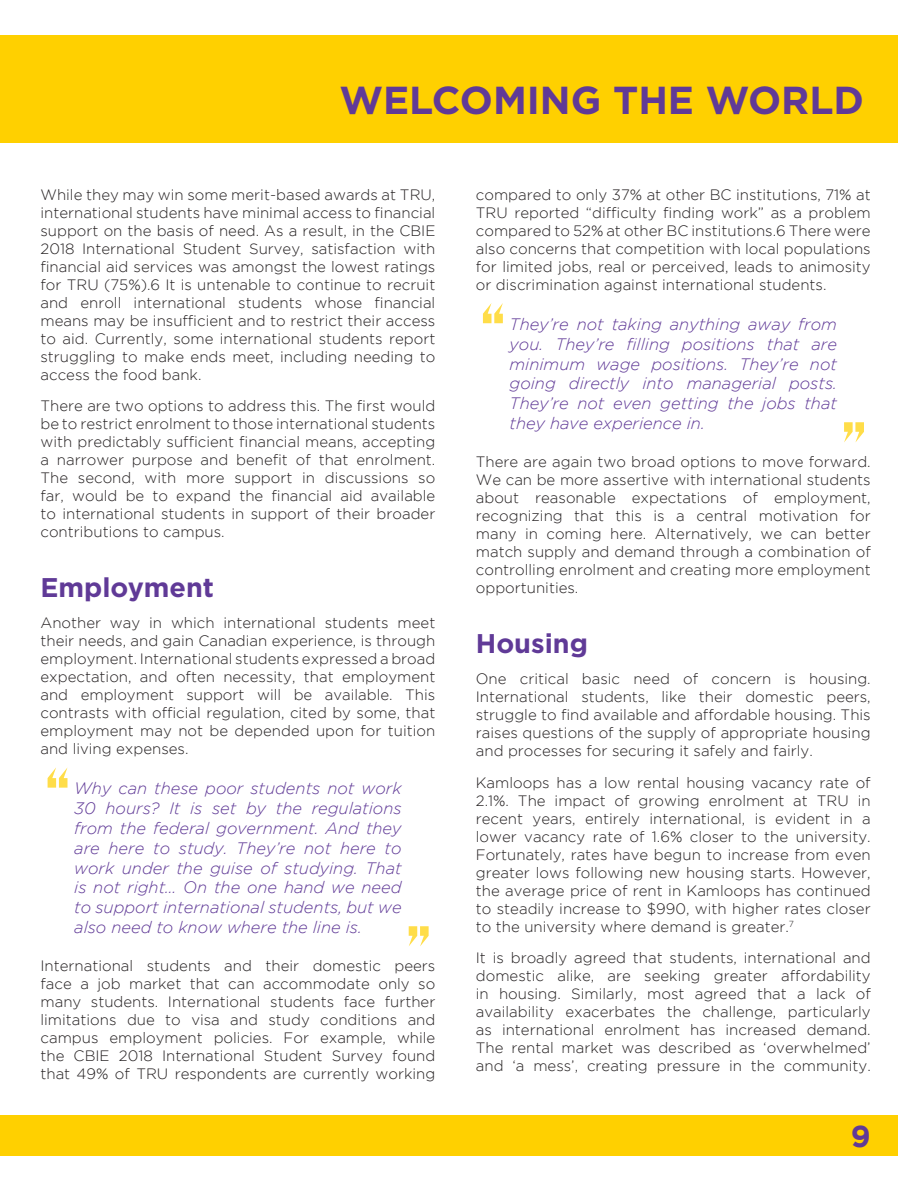
<style>
.page{position:relative;width:918px;height:1188px;background:#fff}
.page>*{position:absolute;margin:0;border:0;box-sizing:border-box;transform-origin:0 0}
.t1{font:700 39px "Gotham";color:#603a97}
.t2{font:700 30px "Gotham";color:#603a97}
.Header_2{font:700 27px "Gotham";color:#603a97}
.Quote_1{font:italic 300 16.5px/19.8px "Gotham";color:#603a97;text-align:justify}
.body{font:300 15px/18px "Gotham";color:#231f20;text-align:justify}
</style>
<div class="page">
<div style="left:0;top:35px;width:898px;height:108px;background:#ffd000"></div>
<div style="left:0;top:1116px;width:898px;height:40px;background:#ffd000"></div>
<svg style="left:48px;top:767px;width:20px;height:21px"></svg>
<svg style="left:409px;top:926px;width:20px;height:20px"></svg>
<svg style="left:483px;top:303px;width:20px;height:20px"></svg>
<svg style="left:844px;top:422px;width:20px;height:20px"></svg>
<h1 class="t1" style="left:339px;top:74px;width:526px">WELCOMING THE WORLD</h1>
<p class="body" style="left:40px;top:185px;width:396px">While they may win some merit-based awards at TRU, international students have minimal access to financial support on the basis of need. As a result, in the CBIE 2018 International Student Survey, satisfaction with financial aid services was amongst the lowest ratings for TRU (75%).6 It is untenable to continue to recruit and enroll international students whose financial means may be insufficient and to restrict their access to aid. Currently, some international students report struggling to make ends meet, including needing to access the food bank.</p>
<p class="body" style="left:40px;top:397px;width:396px">There are two options to address this. The first would be to restrict enrolment to those international students with predictably sufficient financial means, accepting a narrower purpose and benefit of that enrolment.<br>The second, with more support in discussions so far, would be to expand the financial aid available to international students in support of their broader contributions to campus.</p>
<p class="Header_2" style="left:40px;top:569px;width:175px">Employment</p>
<p class="body" style="left:40px;top:614px;width:396px">Another way in which international students meet their needs, and gain Canadian experience, is through employment. International students expressed a broad expectation, and often necessity, that employment and employment support will be available. This contrasts with official regulation, cited by some, that employment may not be depended upon for tuition and living expenses.</p>
<p class="Quote_1" style="left:74px;top:779px;width:329px">Why can these poor students not work 30 hours? It is set by the regulations from the federal government. And they are here to study. They’re not here to work under the guise of studying. That is not right… On the one hand we need to support international students, but we also need to know where the line is.</p>
<p class="body" style="left:40px;top:957px;width:396px">International students and their domestic peers face a job market that can accommodate only so many students. International students face further limitations due to visa and study conditions and campus employment policies. For example, while the CBIE 2018 International Student Survey found that 49% of TRU respondents are currently working</p>
<p class="body" style="left:476px;top:185px;width:396px">compared to only 37% at other BC institutions, 71% at TRU reported “difficulty finding work” as a problem compared to 52% at other BC institutions.6 There were also concerns that competition with local populations for limited jobs, real or perceived, leads to animosity or discrimination against international students.</p>
<p class="Quote_1" style="left:510px;top:314px;width:329px">They’re not taking anything away from you. They’re filling positions that are minimum wage positions. They’re not going directly into managerial posts.<br>They’re not even getting the jobs that they have experience in.</p>
<p class="body" style="left:476px;top:453px;width:396px">There are again two broad options to move forward.<br>We can be more assertive with international students about reasonable expectations of employment, recognizing that this is a central motivation for many in coming here. Alternatively, we can better match supply and demand through a combination of controlling enrolment and creating more employment opportunities.</p>
<p class="Header_2" style="left:476px;top:625px;width:114px">Housing</p>
<p class="body" style="left:476px;top:670px;width:396px">One critical basic need of concern is housing.<br>International students, like their domestic peers, struggle to find available and affordable housing. This raises questions of the supply of appropriate housing and processes for securing it safely and fairly.</p>
<p class="body" style="left:476px;top:773px;width:396px">Kamloops has a low rental housing vacancy rate of 2.1%. The impact of growing enrolment at TRU in recent years, entirely international, is evident in a lower vacancy rate of 1.6% closer to the university.<br>Fortunately, rates have begun to increase from even greater lows following new housing starts. However, the average price of rent in Kamloops has continued to steadily increase to $990, with higher rates closer to the university where demand is greater.<sup>7</sup></p>
<p class="body" style="left:476px;top:949px;width:396px">It is broadly agreed that students, international and domestic alike, are seeking greater affordability in housing. Similarly, most agreed that a lack of availability exacerbates the challenge, particularly as international enrolment has increased demand.<br>The rental market was described as ‘overwhelmed’ and ‘a mess’, creating pressure in the community.</p>
<h2 class="t2" style="left:851px;top:1119px;width:21px">9</h2>
</div>
